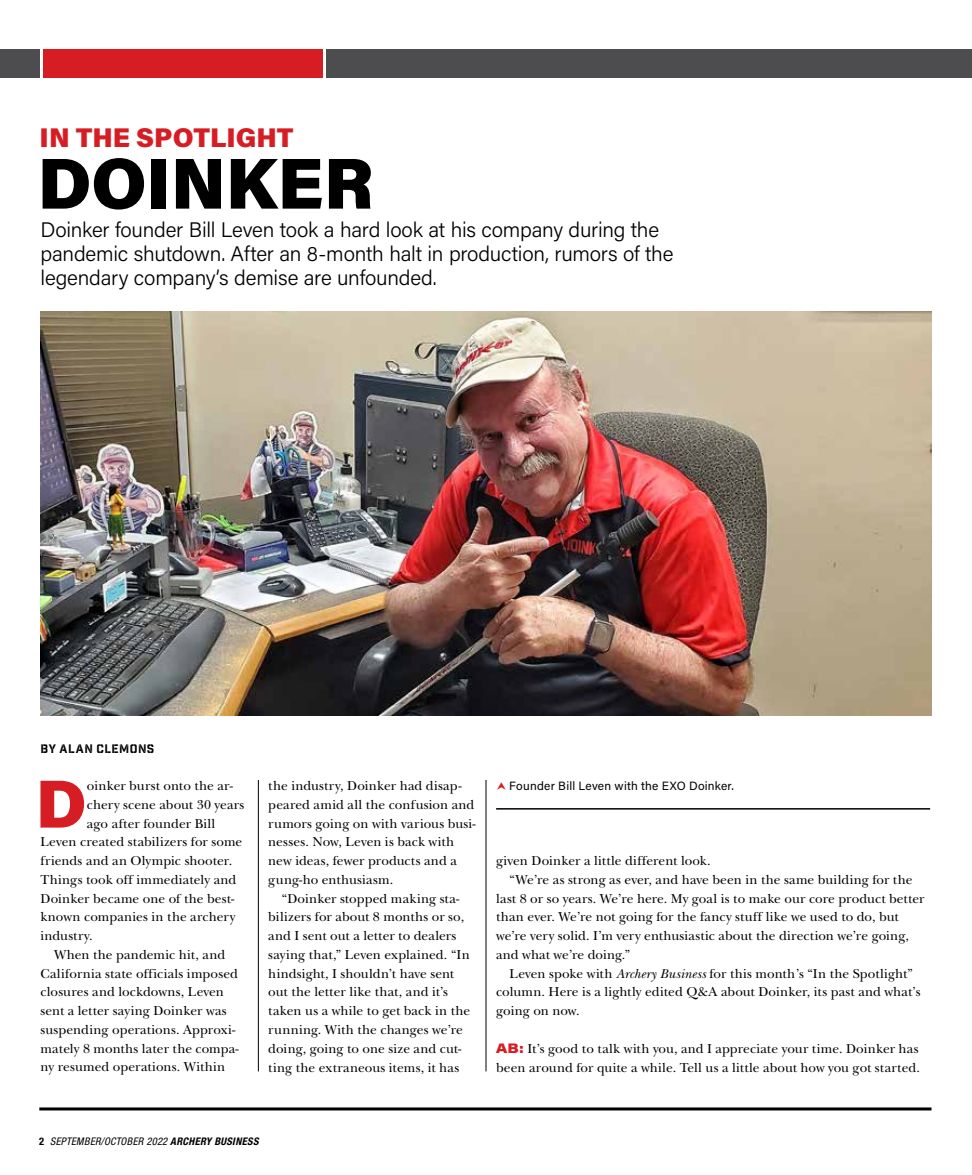
<style>
.page{position:relative;width:972px;height:1175px;background:#fff}
.page>*{position:absolute;margin:0;border:0;box-sizing:border-box;transform-origin:0 0}
.t1{font:900 72px "Acumin Pro";letter-spacing:-.005em;color:#000}
.t2{font:900 67.95px "Acumin Pro";color:#d71d24}
.t3{font:900 27px "Acumin Pro";letter-spacing:-.005em;color:#d71d24}
.t4{font:300 21px/24px "Acumin Pro";letter-spacing:-.01em;color:#000}
.t5{font:13.5px/18.8px "New Baskerville";letter-spacing:.005em;color:#000}
.t6{font:12px "Acumin Pro";letter-spacing:.02em;color:#000}
.t7{font:12px "Industry Inc Stencil";letter-spacing:.04em;color:#000}
.t8{font:italic condensed 10.5px "Helvetica Neue LT Std";letter-spacing:.03em;color:#000}
.s1{font-style:italic}
.s2{font-family:"Acumin Pro Wide";font-weight:900;color:#d71d24}
.s3{font-weight:700;font-style:normal}
.s4{font-weight:700}
</style>
<div class="page">
<div style="left:327px;top:49px;width:645px;height:29px;background:#4d4d4f"></div>
<div style="left:43px;top:49px;width:280px;height:29px;background:#d71d24"></div>
<div style="left:0;top:49px;width:40px;height:29px;background:#4d4d4f"></div>
<hr style="left:39px;top:1107px;width:892px;height:3px;background:#000">
<hr style="left:258px;top:780px;width:1px;height:291px;background:#000">
<hr style="left:486px;top:780px;width:1px;height:291px;background:#000">
<img style="left:40px;top:311px;width:892px;height:404px">
<hr style="left:496px;top:808px;width:434px;height:1px;background:#000">
<h3 class="t3" style="left:40px;top:118px;width:255px">IN THE SPOTLIGHT</h3>
<h1 class="t1" style="left:38px;top:132px;width:338px">DOINKER</h1>
<h3 class="t4" style="left:40px;top:217px;width:634px">Doinker founder Bill Leven took a hard look at his company during the pandemic shutdown. After an 8-month halt in production, rumors of the legendary company’s demise are unfounded.</h3>
<p class="t7" style="left:41px;top:741px;width:115px">BY ALAN CLEMONS</p>
<h2 class="t2" style="left:36px;top:755px;width:53px">D</h2>
<p class="t5" style="left:87px;top:776px;width:148px">oinker burst onto the ar-</p>
<p class="t5" style="left:87px;top:795px;width:159px">chery scene about 30 years</p>
<p class="t5" style="left:87px;top:814px;width:130px">ago after founder Bill</p>
<p class="t5" style="left:41px;top:832px;width:203px">Leven created stabilizers for some</p>
<p class="t5" style="left:41px;top:851px;width:193px">friends and an Olympic shooter.</p>
<p class="t5" style="left:41px;top:870px;width:197px">Things took off immediately and</p>
<p class="t5" style="left:41px;top:889px;width:195px">Doinker became one of the best-</p>
<p class="t5" style="left:41px;top:907px;width:196px">known companies in the archery</p>
<p class="t5" style="left:41px;top:926px;width:54px">industry.</p>
<p class="t5" style="left:54px;top:945px;width:173px">When the pandemic hit, and</p>
<p class="t5" style="left:41px;top:964px;width:199px">California state officials imposed</p>
<p class="t5" style="left:41px;top:982px;width:185px">closures and lockdowns, Leven</p>
<p class="t5" style="left:41px;top:1001px;width:188px">sent a letter saying Doinker was</p>
<p class="t5" style="left:41px;top:1020px;width:197px">suspending operations. Approxi-</p>
<p class="t5" style="left:41px;top:1039px;width:200px">mately 8 months later the compa-</p>
<p class="t5" style="left:41px;top:1057px;width:186px">ny resumed operations. Within</p>
<p class="t5" style="left:268px;top:776px;width:209px">the industry, Doinker had disap&shy;peared amid all the confusion and rumors going on with various busi&shy;nesses. Now, Leven is back with new ideas, fewer products and a gung-ho enthusiasm.</p>
<p class="t5" style="left:268px;top:889px;width:203px;text-indent:14px">“Doinker stopped making sta&shy;bilizers for about 8 months or so, and I sent out a letter to dealers saying that,” Leven explained. “In hindsight, I shouldn’t have sent out the letter like that, and it’s taken us a while to get back in the running. With the changes we’re doing, going to one size and cut&shy;ting the extraneous items, it has</p>
<p class="t6" style="left:509px;top:777px;width:226px">Founder Bill Leven with the EXO Doinker.</p>
<p class="t5" style="left:496px;top:851px;width:216px">given Doinker a little different look.</p>
<p class="t5" style="left:510px;top:870px;width:404px">“We’re as strong as ever, and have been in the same building for the</p>
<p class="t5" style="left:496px;top:889px;width:430px">last 8 or so years. We’re here. My goal is to make our core product better</p>
<p class="t5" style="left:496px;top:907px;width:404px">than ever. We’re not going for the fancy stuff like we used to do, but</p>
<p class="t5" style="left:496px;top:926px;width:414px">we’re very solid. I’m very enthusiastic about the direction we’re going,</p>
<p class="t5" style="left:496px;top:945px;width:136px">and what we’re doing.”</p>
<p class="t5" style="left:510px;top:964px;width:405px">Leven spoke with <span class="s1">Archery Business</span> for this month’s “In the Spotlight”</p>
<p class="t5" style="left:496px;top:982px;width:426px">column. Here is a lightly edited Q&amp;A about Doinker, its past and what’s</p>
<p class="t5" style="left:496px;top:1001px;width:85px">going on now.</p>
<p class="t5" style="left:496px;top:1039px;width:426px"><span class="s2">AB:</span> It’s good to talk with you, and I appreciate your time. Doinker has been around for quite a while. Tell us a little about how you got started.</p>
<p class="t8" style="left:39px;top:1135px;width:221px"><span class="s3">2</span> SEPTEMBER/OCTOBER 2022 <span class="s4">ARCHERY BUSINESS</span></p>
</div>
